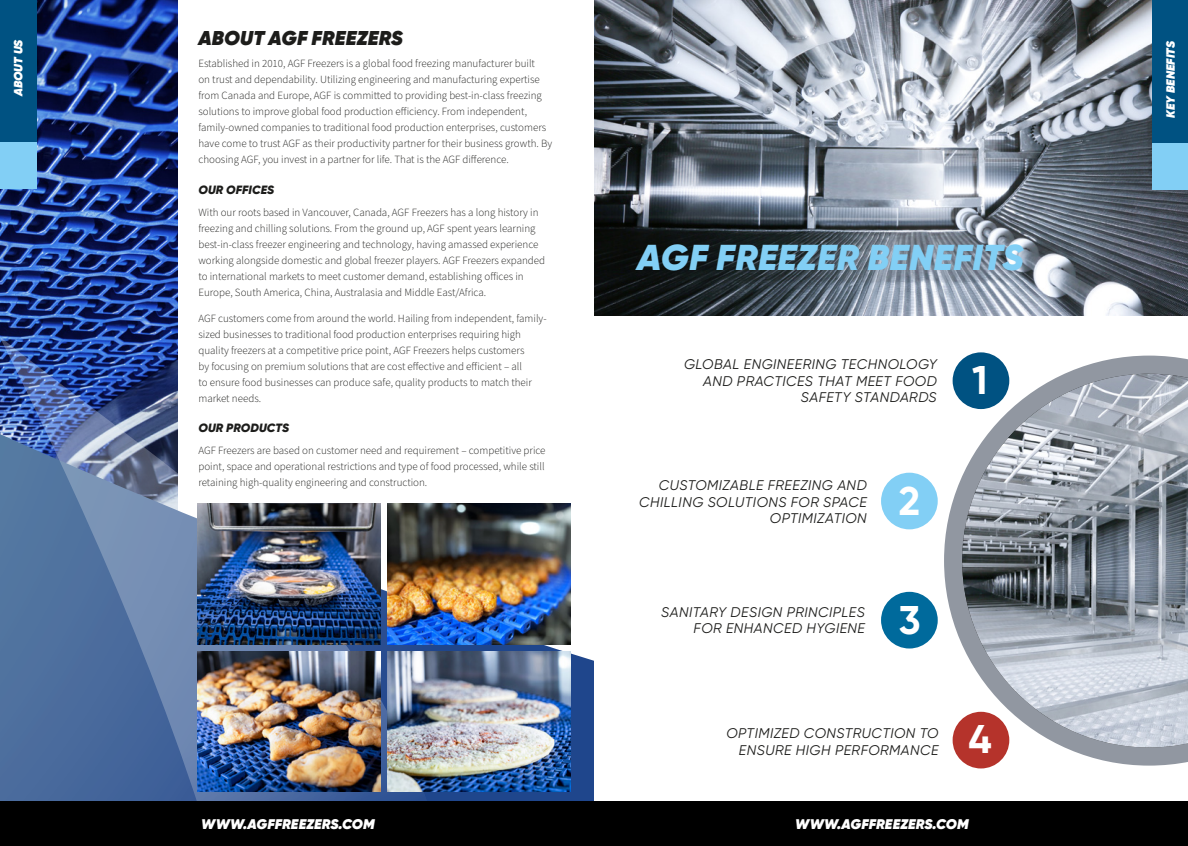
<style>
.page{position:relative;width:1188px;height:846px;background:#fff}
.page>*{position:absolute;margin:0;border:0;box-sizing:border-box;transform-origin:0 0}
.t1{font:700 40px "Gilroy";color:#fff}
.t2{font:italic 900 36px "Gilroy";letter-spacing:.01em;color:#82cff5}
.t3{font:italic 800 20px "Gilroy";letter-spacing:.01em;color:#1d1d1b}
.t4{font:italic 14px/16.8px "Gilroy";letter-spacing:.035em;color:#1d1d1b;text-align:right}
.t5{font:italic 800 14px "Gilroy";letter-spacing:.01em;color:#fff}
.t6{font:italic 900 12px "Gilroy";letter-spacing:.01em;color:#1d1d1b}
.t7{font:italic 800 12px "Gilroy";color:#fff}
.t8{font:300 11px/16px "Source Sans Pro";color:#1d1d1b}
</style>
<div class="page">
<img style="left:37px;top:0;width:140px;height:33px">
<svg style="left:463px;top:644px;width:131px;height:158px;background:#2f5290"></svg>
<svg style="left:0;top:33px;width:463px;height:769px"></svg>
<img style="left:594px;top:0;width:594px;height:315px">
<div style="left:0;top:802px;width:594px;height:44px;background:#000"></div>
<div style="left:594px;top:802px;width:594px;height:44px;background:#000"></div>
<img style="left:197px;top:651px;width:183px;height:141px">
<div style="left:0;top:0;width:37px;height:188px;background:#005282"></div>
<div style="left:0;top:142px;width:37px;height:46px;background:#82cff5"></div>
<img style="left:197px;top:503px;width:183px;height:141px">
<img style="left:388px;top:651px;width:183px;height:141px">
<img style="left:388px;top:503px;width:183px;height:141px">
<svg style="left:944px;top:356px;width:244px;height:410px"></svg>
<div style="left:1152px;top:0;width:36px;height:190px;background:#005282"></div>
<div style="left:1152px;top:143px;width:36px;height:47px;background:#82cff5"></div>
<img style="left:962px;top:374px;width:226px;height:373px">
<div style="left:953px;top:352px;width:56px;height:57px;background:#005282;border-radius:50%"></div>
<div style="left:881px;top:473px;width:57px;height:56px;background:#82cff5;border-radius:50%"></div>
<div style="left:881px;top:592px;width:57px;height:57px;background:#006a9c;border-radius:50%"></div>
<div style="left:953px;top:712px;width:56px;height:56px;background:#b5332b;border-radius:50%"></div>
<p class="t7" style="left:11px;top:96px;width:59px;rotate:-90deg">ABOUT US</p>
<h3 class="t3" style="left:199px;top:25px;width:206px">ABOUT AGF FREEZERS</h3>
<p class="t8" style="left:198px;top:56px;width:355px">Established in 2010, AGF Freezers is a global food freezing manufacturer built<br>on trust and dependability. Utilizing engineering and manufacturing expertise from Canada and Europe, AGF is committed to providing best-in-class freezing solutions to improve global food production efficiency. From independent, family-owned companies to traditional food production enterprises, customers have come to trust AGF as their productivity partner for their business growth. By choosing AGF, you invest in a partner for life. That is the AGF difference.</p>
<p class="t6" style="left:198px;top:182px;width:77px">OUR OFFICES</p>
<p class="t8" style="left:198px;top:204px;width:348px">With our roots based in Vancouver, Canada, AGF Freezers has a long history in freezing and chilling solutions. From the ground up, AGF spent years learning best-in-class freezer engineering and technology, having amassed experience working alongside domestic and global freezer players. AGF Freezers expanded to international markets to meet customer demand, establishing offices in Europe, South America, China, Australasia and Middle East/Africa.</p>
<p class="t8" style="left:198px;top:310px;width:350px">AGF customers come from around the world. Hailing from independent, family&shy;sized businesses to traditional food production enterprises requiring high quality freezers at a competitive price point, AGF Freezers helps customers<br>by focusing on premium solutions that are cost effective and efficient – all<br>to ensure food businesses can produce safe, quality products to match their market needs.</p>
<p class="t6" style="left:198px;top:420px;width:92px">OUR PRODUCTS</p>
<p class="t8" style="left:198px;top:443px;width:349px;text-align:justify">AGF Freezers are based on customer need and requirement – competitive price point, space and operational restrictions and type of food processed, while still retaining high-quality engineering and construction.</p>
<h2 class="t2" style="left:637px;top:235px;width:388px">AGF FREEZER BENEFITS</h2>
<p class="t4" style="left:684px;top:355px;width:254px">GLOBAL ENGINEERING TECHNOLOGY<br>AND PRACTICES THAT MEET FOOD<br>SAFETY STANDARDS</p>
<p class="t4" style="left:639px;top:476px;width:229px">CUSTOMIZABLE FREEZING AND<br>CHILLING SOLUTIONS FOR SPACE<br>OPTIMIZATION</p>
<h1 class="t1" style="left:899px;top:476px;width:23px">2</h1>
<p class="t4" style="left:661px;top:603px;width:205px">SANITARY DESIGN PRINCIPLES<br>FOR ENHANCED HYGIENE</p>
<h1 class="t1" style="left:899px;top:595px;width:23px">3</h1>
<h1 class="t1" style="left:972px;top:355px;width:17px">1</h1>
<p class="t4" style="left:726px;top:725px;width:214px">OPTIMIZED CONSTRUCTION TO<br>ENSURE HIGH PERFORMANCE</p>
<h1 class="t1" style="left:969px;top:714px;width:25px">4</h1>
<p class="t5" style="left:201px;top:815px;width:175px">WWW.AGFFREEZERS.COM</p>
<p class="t5" style="left:795px;top:815px;width:175px">WWW.AGFFREEZERS.COM</p>
<p class="t7" style="left:1163px;top:118px;width:79px;rotate:-90deg">KEY BENEFITS</p>
</div>
